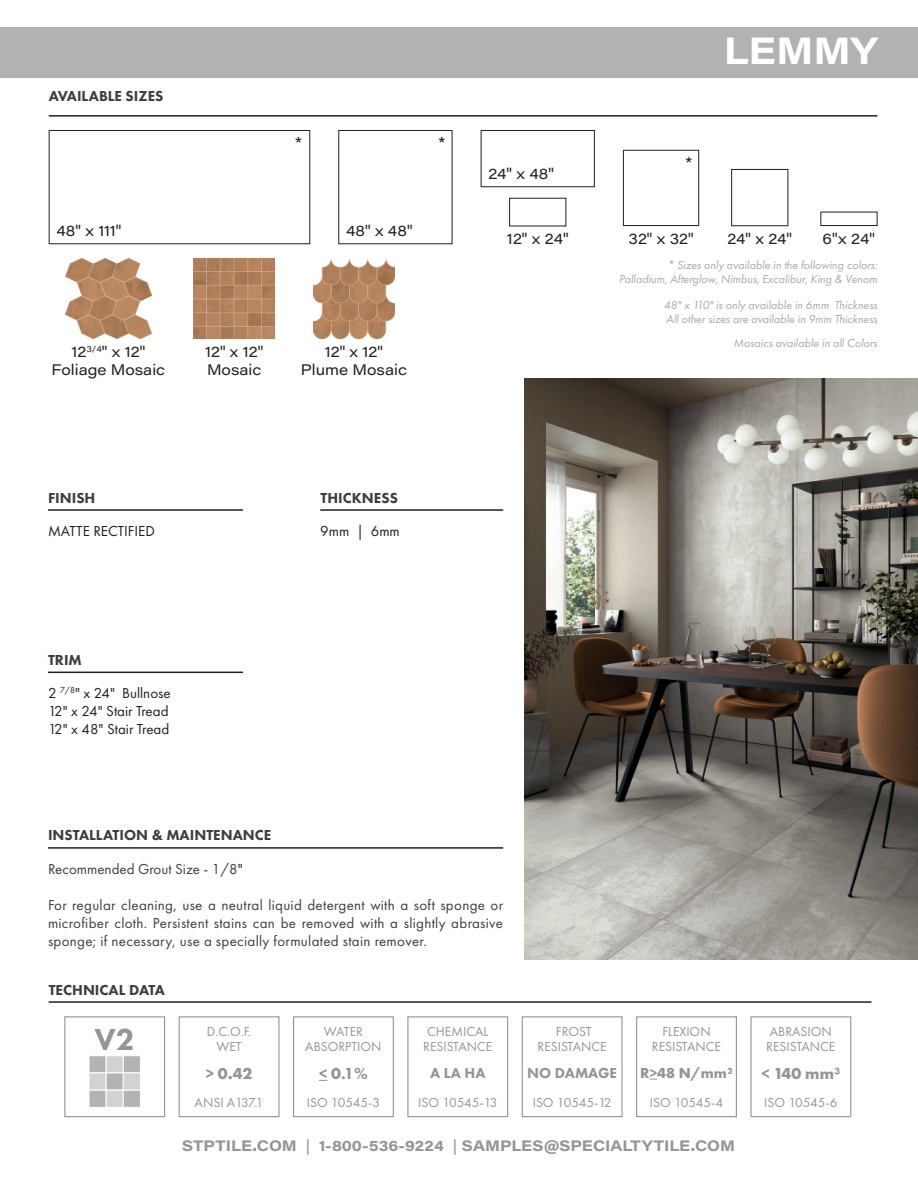
<style>
.page{position:relative;width:918px;height:1188px;background:#fff}
.page>*{position:absolute;margin:0;border:0;box-sizing:border-box;transform-origin:0 0}
.t1{font:700 37.5px "Acumin Pro Wide";color:#fff}
.t2{font:800 31.5px "Futura PT";color:#939598}
.t3{font:18px "Futura PT";color:#231f20}
.t4{font:700 16.5px "Futura PT";color:#939598}
.t5{font:800 16.5px "Futura PT";color:#939598}
.t6{font:15px/18px "Futura PT";letter-spacing:.02em;color:#3e3e3f;text-align:justify}
.t7{font:15px "Acumin Pro Wide";color:#231f20}
.t8{font:15px "Futura PT";color:#231f20}
.t9{font:800 15px "Futura PT";color:#3e3e3f}
.t10{font:700 15px "Acumin Pro Wide";color:#939596}
.t11{font:15px "Futura PT";color:#3e3e3f}
.t12{font:800 15px "Futura PT";color:#939598}
.t13{font:700 15px "Futura PT";color:#939598}
.t14{font:13.5px "Futura PT";color:#939598}
.t15{font:italic 12px "Futura PT";color:#a8a9ad}
.s1{color:#231f20}
.s2{font-weight:700}
.s3{font-weight:400}
</style>
<div class="page">
<div style="left:0;top:27px;width:918px;height:50px;background:#b2b2b1"></div>
<hr style="left:49px;top:1001px;width:823px;height:2px;background:#231f20">
<div style="left:179px;top:1016px;width:101px;height:101px;border:1px solid #939598"></div>
<div style="left:293px;top:1016px;width:101px;height:101px;border:1px solid #939598"></div>
<div style="left:407px;top:1016px;width:101px;height:101px;border:1px solid #939598"></div>
<div style="left:522px;top:1016px;width:101px;height:101px;border:1px solid #939598"></div>
<div style="left:636px;top:1016px;width:101px;height:101px;border:1px solid #939598"></div>
<div style="left:750px;top:1016px;width:101px;height:101px;border:1px solid #939598"></div>
<div style="left:64px;top:1016px;width:101px;height:101px;border:1px solid #939598"></div>
<div style="left:89px;top:1055px;width:18px;height:18px;background:#b3b3b3;border:1px solid #fff"></div>
<div style="left:106px;top:1055px;width:18px;height:18px;background:#d1d2d4;border:1px solid #fff"></div>
<div style="left:123px;top:1055px;width:18px;height:18px;background:#b3b3b3;border:1px solid #fff"></div>
<div style="left:89px;top:1073px;width:18px;height:17px;background:#d1d2d4;border:1px solid #fff"></div>
<div style="left:106px;top:1073px;width:18px;height:17px;background:#b3b3b3;border:1px solid #fff"></div>
<div style="left:123px;top:1073px;width:18px;height:17px;background:#d1d2d4;border:1px solid #fff"></div>
<div style="left:89px;top:1090px;width:18px;height:18px;background:#b3b3b3;border:1px solid #fff"></div>
<div style="left:106px;top:1090px;width:18px;height:18px;background:#d1d2d4;border:1px solid #fff"></div>
<div style="left:123px;top:1090px;width:18px;height:18px;background:#b3b3b3;border:1px solid #fff"></div>
<hr style="left:48px;top:847px;width:455px;height:2px;background:#231f20">
<hr style="left:320px;top:509px;width:183px;height:2px;background:#231f20">
<hr style="left:48px;top:509px;width:195px;height:2px;background:#231f20">
<hr style="left:48px;top:672px;width:195px;height:1px;background:#231f20">
<img style="left:525px;top:378px;width:393px;height:582px">
<hr style="left:49px;top:115px;width:828px;height:2px;background:#231f20">
<div style="left:820px;top:212px;width:58px;height:14px;border:1px solid #231f20"></div>
<div style="left:731px;top:169px;width:57px;height:57px;border:1px solid #231f20"></div>
<div style="left:481px;top:130px;width:114px;height:57px;border:1px solid #231f20"></div>
<div style="left:338px;top:130px;width:114px;height:114px;border:1px solid #231f20"></div>
<div style="left:49px;top:130px;width:261px;height:114px;border:1px solid #231f20"></div>
<div style="left:623px;top:150px;width:76px;height:76px;border:1px solid #231f20"></div>
<img style="left:66px;top:258px;width:86px;height:81px">
<img style="left:194px;top:258px;width:81px;height:81px">
<img style="left:314px;top:258px;width:80px;height:81px">
<p class="t9" style="left:49px;top:86px;width:116px">AVAILABLE SIZES</p>
<p class="t3" style="left:293px;top:133px;width:12px">*</p>
<p class="t3" style="left:437px;top:133px;width:12px">*</p>
<p class="t7" style="left:56px;top:220px;width:66px">48" x 111"</p>
<p class="t7" style="left:346px;top:220px;width:68px">48" x 48"</p>
<p class="t7" style="left:71px;top:341px;width:75px">12<sup>3/4</sup>" x 12"</p>
<p class="t7" style="left:51px;top:359px;width:115px">Foliage Mosaic</p>
<p class="t7" style="left:205px;top:341px;width:60px">12" x 12"</p>
<p class="t7" style="left:207px;top:359px;width:56px">Mosaic</p>
<p class="t7" style="left:325px;top:341px;width:60px">12" x 12"</p>
<p class="t7" style="left:301px;top:359px;width:108px">Plume Mosaic</p>
<p class="t7" style="left:488px;top:163px;width:67px">24" x 48"</p>
<p class="t1" style="left:724px;top:24px;width:155px">LEMMY</p>
<p class="t3" style="left:684px;top:153px;width:12px">*</p>
<p class="t7" style="left:507px;top:228px;width:63px">12" x 24"</p>
<p class="t7" style="left:727px;top:228px;width:66px">24" x 24"</p>
<p class="t7" style="left:823px;top:228px;width:54px">6"x 24"</p>
<p class="t7" style="left:629px;top:228px;width:66px">32" x 32"</p>
<p class="t15" style="left:667px;top:257px;width:212px">* Sizes only available in the following colors:</p>
<p class="t15" style="left:619px;top:272px;width:260px">Palladium, Afterglow, Nimbus, Excalibur, King &amp; Venom</p>
<p class="t15" style="left:664px;top:298px;width:215px">48" x 110" is only available in 6mm Thickness</p>
<p class="t15" style="left:666px;top:312px;width:213px">All other sizes are available in 9mm Thickness</p>
<p class="t15" style="left:733px;top:336px;width:146px">Mosaics available in all Colors</p>
<p class="t9" style="left:48px;top:488px;width:49px">FINISH</p>
<p class="t8" style="left:48px;top:522px;width:108px">MATTE RECTIFIED</p>
<p class="t9" style="left:321px;top:488px;width:79px">THICKNESS</p>
<p class="t8" style="left:320px;top:522px;width:81px">9mm | 6mm</p>
<p class="t9" style="left:48px;top:650px;width:35px">TRIM</p>
<p class="t8" style="left:48px;top:684px;width:124px">2 <sup>7/8</sup>" x 24" Bullnose</p>
<p class="t8" style="left:48px;top:702px;width:122px">12" x 24" Stair Tread</p>
<p class="t8" style="left:48px;top:720px;width:123px">12" x 48" Stair Tread</p>
<p class="t9" style="left:48px;top:826px;width:225px">INSTALLATION &amp; MAINTENANCE</p>
<p class="t11" style="left:48px;top:860px;width:196px">Recommended Grout Size - 1/8<span class="s1">"</span></p>
<p class="t6" style="left:48px;top:896px;width:457px">For regular cleaning, use a neutral liquid detergent with a soft sponge or microfiber cloth. Persistent stains can be removed with a slightly abrasive sponge; if necessary, use a specially formulated stain remover.</p>
<p class="t9" style="left:49px;top:980px;width:118px">TECHNICAL DATA</p>
<p class="t2" style="left:95px;top:1020px;width:42px">V2</p>
<p class="t14" style="left:207px;top:1024px;width:46px">D.C.O.F.</p>
<p class="t14" style="left:216px;top:1039px;width:27px">WET</p>
<p class="t4" style="left:206px;top:1063px;width:48px">&gt; 0.42</p>
<p class="t14" style="left:195px;top:1095px;width:70px">ANSI A137.1</p>
<p class="t14" style="left:324px;top:1024px;width:41px">WATER</p>
<p class="t14" style="left:305px;top:1039px;width:78px">ABSORPTION</p>
<p class="t5" style="left:319px;top:1063px;width:50px"><span class="s2">&lt; 0</span>.1%</p>
<p class="t14" style="left:307px;top:1095px;width:75px">ISO 10545-3</p>
<p class="t14" style="left:427px;top:1024px;width:63px">CHEMICAL</p>
<p class="t14" style="left:423px;top:1039px;width:71px">RESISTANCE</p>
<p class="t12" style="left:430px;top:1063px;width:57px">A LA HA</p>
<p class="t14" style="left:418px;top:1095px;width:81px">ISO 10545-13</p>
<p class="t14" style="left:556px;top:1024px;width:37px">FROST</p>
<p class="t14" style="left:538px;top:1039px;width:71px">RESISTANCE</p>
<p class="t12" style="left:527px;top:1063px;width:92px">NO DAMAGE</p>
<p class="t14" style="left:533px;top:1095px;width:80px">ISO 10545-12</p>
<p class="t14" style="left:662px;top:1024px;width:50px">FLEXION</p>
<p class="t14" style="left:652px;top:1039px;width:71px">RESISTANCE</p>
<p class="t13" style="left:640px;top:1063px;width:94px">R&gt;48 N/mm²</p>
<p class="t14" style="left:650px;top:1095px;width:75px">ISO 10545-4</p>
<p class="t10" style="left:182px;top:1135px;width:555px">STPTILE.COM <span class="s3">|</span> 1-800-536-9224 <span class="s3">|</span> SAMPLES@SPECIALTYTILE.COM</p>
<p class="t14" style="left:770px;top:1024px;width:63px">ABRASION</p>
<p class="t14" style="left:766px;top:1039px;width:71px">RESISTANCE</p>
<p class="t4" style="left:762px;top:1063px;width:80px">&lt; 140 mm³</p>
<p class="t14" style="left:764px;top:1095px;width:75px">ISO 10545-6</p>
</div>
